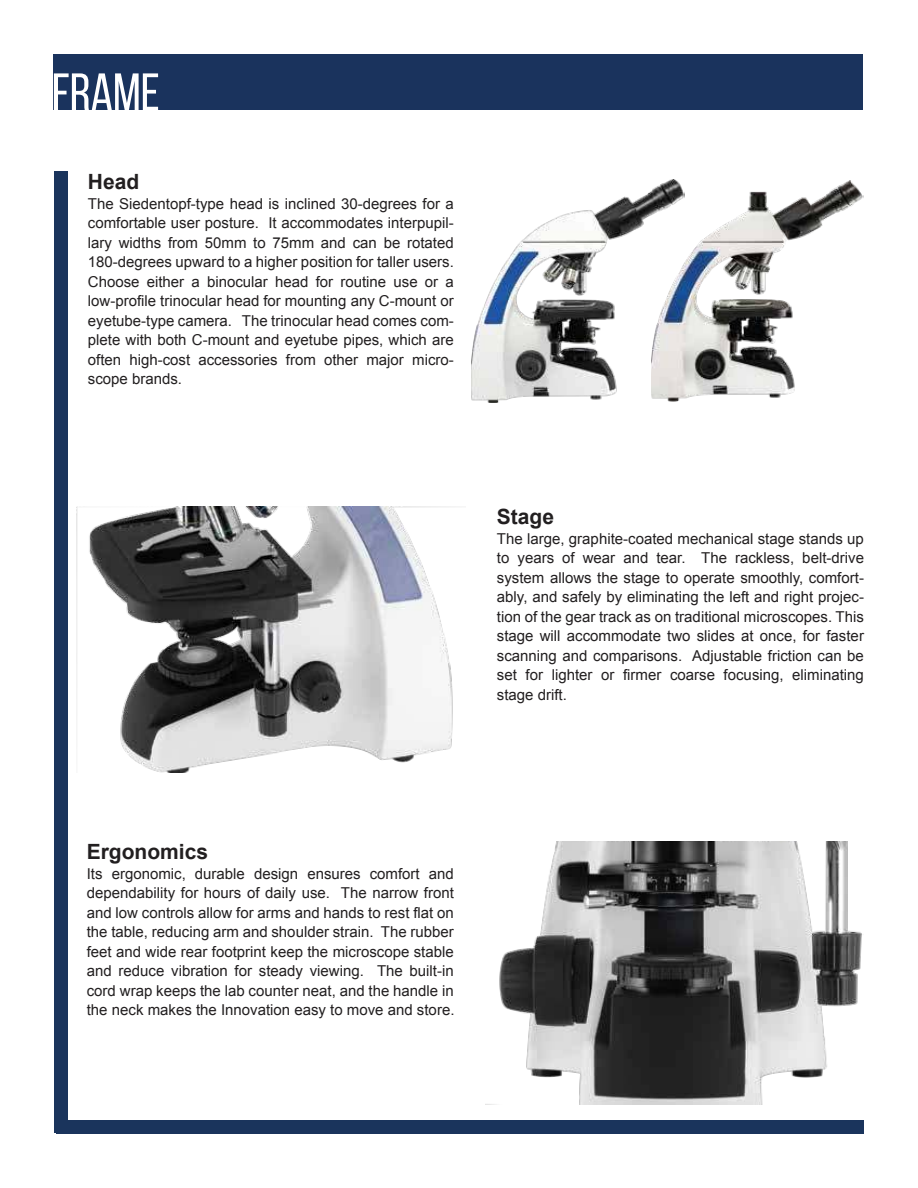
<style>
.page{position:relative;width:918px;height:1188px;background:#fff}
.page>*{position:absolute;margin:0;border:0;box-sizing:border-box;transform-origin:0 0}
.t1{font:52.95px "Bebas Neue";color:#fff}
.t2{font:700 21px "Arial";color:#221f20}
.t3{font:15px/19.5px "Arial";color:#221f20;text-align:justify}
</style>
<div class="page">
<div style="left:56px;top:1120px;width:808px;height:14px;background:#1a345c"></div>
<div style="left:53px;top:54px;width:810px;height:56px;background:#1a335d"></div>
<div style="left:55px;top:171px;width:13px;height:961px;background:#1a345c"></div>
<img style="left:471px;top:191px;width:180px;height:211px">
<img style="left:651px;top:179px;width:212px;height:223px">
<img style="left:77px;top:507px;width:376px;height:266px">
<img style="left:499px;top:841px;width:363px;height:263px">
<h1 class="t1" style="left:52px;top:61px;width:110px">FRAME</h1>
<h2 class="t2" style="left:88px;top:174px;width:53px">Head</h2>
<p class="t3" style="left:88px;top:195px;width:368px">The Siedentopf-type head is inclined 30-degrees for a comfortable user posture. It accommodates interpupil&shy;lary widths from 50mm to 75mm and can be rotated 180-degrees upward to a higher position for taller users.<br>Choose either a binocular head for routine use or a low-profile trinocular head for mounting any C-mount or eyetube-type camera. The trinocular head comes com&shy;plete with both C-mount and eyetube pipes, which are often high-cost accessories from other major micro&shy;scope brands.</p>
<h2 class="t2" style="left:497px;top:509px;width:59px">Stage</h2>
<p class="t3" style="left:497px;top:530px;width:369px">The large, graphite-coated mechanical stage stands up to years of wear and tear. The rackless, belt-drive system allows the stage to operate smoothly, comfort&shy;ably, and safely by eliminating the left and right projec&shy;tion of the gear track as on traditional microscopes. This stage will accommodate two slides at once, for faster scanning and comparisons. Adjustable friction can be set for lighter or firmer coarse focusing, eliminating stage drift.</p>
<h2 class="t2" style="left:87px;top:844px;width:123px">Ergonomics</h2>
<p class="t3" style="left:87px;top:865px;width:369px">Its ergonomic, durable design ensures comfort and dependability for hours of daily use. The narrow front and low controls allow for arms and hands to rest flat on the table, reducing arm and shoulder strain. The rubber feet and wide rear footprint keep the microscope stable and reduce vibration for steady viewing. The built-in cord wrap keeps the lab counter neat, and the handle in the neck makes the Innovation easy to move and store.</p>
</div>
